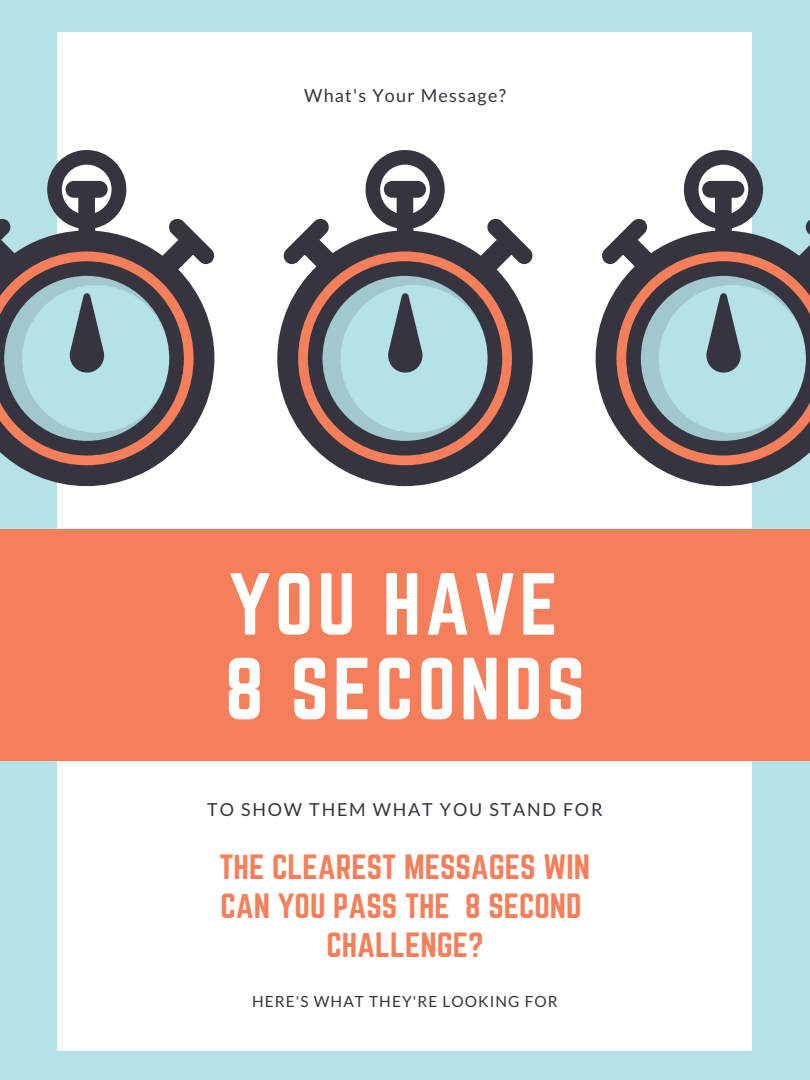
<style>
.page{position:relative;width:810px;height:1080px;background:#b5e2e7}
.page>*{position:absolute;margin:0;border:0;box-sizing:border-box;transform-origin:0 0}
.t1{font:77px/84.7px "Norwester";letter-spacing:.05em;color:#fff}
.t2{font:30.81px/38.9px "Norwester";color:#f57f5b;text-align:center}
.t3{font:17.94px "Lato";letter-spacing:.1em;color:#36353f}
.t4{font:17.94px "Lato";letter-spacing:.07em;color:#36353f}
.t5{font:15.38px "Lato";letter-spacing:.07em;color:#36353f}
</style>
<div class="page">
<div style="left:58px;top:32px;width:694px;height:1018px;background:#fff"></div>
<div style="left:0;top:529px;width:810px;height:232px;background:#f57f5b"></div>
<svg style="left:0;top:150px;width:214px;height:336px"></svg>
<svg style="left:0;top:261px;width:184px;height:195px;background:#75514d"></svg>
<svg style="left:0;top:269px;width:176px;height:179px;background:#8fa2a6"></svg>
<svg style="left:277px;top:150px;width:256px;height:336px"></svg>
<svg style="left:308px;top:261px;width:194px;height:195px;background:#775551"></svg>
<svg style="left:315px;top:269px;width:180px;height:179px;background:#8ea0a4"></svg>
<svg style="left:596px;top:150px;width:214px;height:336px"></svg>
<svg style="left:626px;top:261px;width:184px;height:195px;background:#77534f"></svg>
<svg style="left:634px;top:269px;width:176px;height:179px"></svg>
<p class="t4" style="left:304px;top:84px;width:203px">What's Your Message?</p>
<h1 class="t1" style="left:225px;top:565px;width:362px">YOU HAVE<br>8 SECONDS</h1>
<p class="t3" style="left:207px;top:798px;width:397px">TO SHOW THEM WHAT YOU STAND FOR</p>
<p class="t2" style="left:220px;top:849px;width:372px">THE CLEAREST MESSAGES WIN<br>CAN YOU PASS THE 8 SECOND<br>CHALLENGE?</p>
<p class="t5" style="left:252px;top:991px;width:307px">HERE'S WHAT THEY'RE LOOKING FOR</p>
</div>
